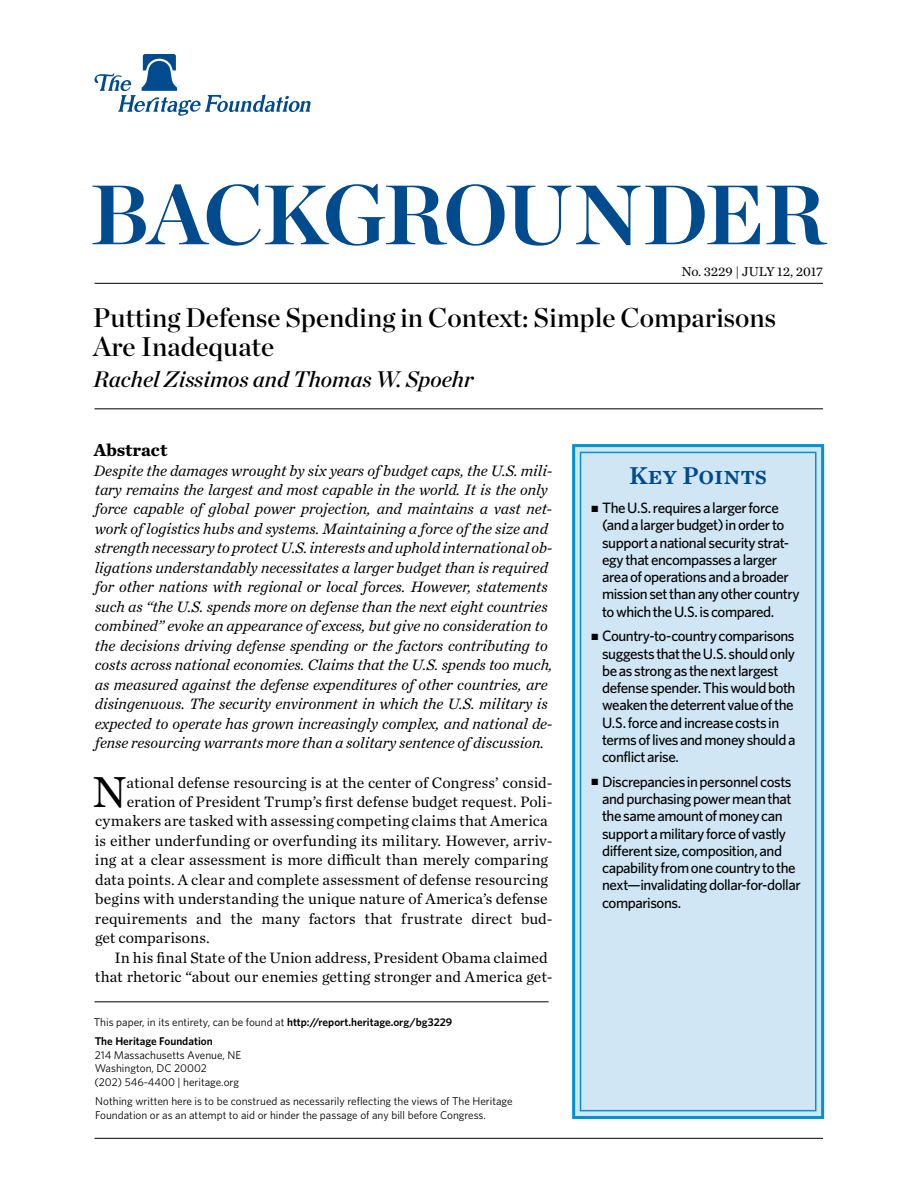
<style>
.page{position:relative;width:918px;height:1188px;background:#fff}
.page>*{position:absolute;margin:0;border:0;box-sizing:border-box;transform-origin:0 0}
.t1{font:84px "Chronicle Display Bold SC800";letter-spacing:-.025em;color:#004b8d}
.t2{font:45.45px "Chronicle Text G1";color:#000}
.t3{font:27px/28.5px "Chronicle Display Semi";color:#000}
.t4{font:25.5px "Chronicle Text G1 Semi";color:#004b8d}
.t5{font:italic 22.5px "Chronicle Display Semi";color:#000}
.t6{font:700 18px "Chronicle Text G1";color:#000}
.t7{font:italic 15.75px/19.5px "Chronicle Text G1";letter-spacing:-.005em;color:#000}
.t8{font:15.75px "Chronicle Text G1";color:#000}
.t9{font:500 15px/17.2px "Whitney";letter-spacing:-.03em;color:#000}
.t10{font:13.5px "Chronicle Text G1";color:#000}
.t11{font:11.25px/13.5px "Whitney";color:#000}
.t12{font:600 11.25px/19.5px "Whitney";color:#000}
.s1{font-weight:400}
</style>
<div class="page">
<svg style="left:94px;top:54px;width:217px;height:62px"></svg>
<div style="left:572px;top:444px;width:252px;height:675px;background:#d0e6f4;border:3px solid #0093d0"></div>
<div style="left:580px;top:452px;width:237px;height:659px;border:2px solid #0093d0"></div>
<hr style="left:94px;top:1138px;width:729px;height:1px;background:#000">
<hr style="left:94px;top:283px;width:729px;height:1px;background:#000">
<hr style="left:94px;top:409px;width:729px;height:1px;background:#000">
<hr style="left:94px;top:1002px;width:455px;height:1px;background:#000">
<h1 class="t1" style="left:90px;top:147px;width:737px">BACKGROUNDER</h1>
<p class="t10" style="left:681px;top:262px;width:143px">No. 3229 | July 12, 2017</p>
<h3 class="t3" style="left:93px;top:301px;width:685px">Putting Defense Spending in Context: Simple Comparisons<br>Are Inadequate</h3>
<h3 class="t5" style="left:93px;top:361px;width:382px">Rachel Zissimos and Thomas W. Spoehr</h3>
<p class="t6" style="left:94px;top:435px;width:75px">Abstract</p>
<p class="t7" style="left:94px;top:460px;width:460px">Despite the damages wrought by six years of budget caps, the U.S. mili&shy;tary remains the largest and most capable in the world. It is the only force capable of global power projection, and maintains a vast net&shy;work of logistics hubs and systems. Maintaining a force of the size and strength necessary to protect U.S. interests and uphold international ob&shy;ligations understandably necessitates a larger budget than is required for other nations with regional or local forces. However, statements such as “the U.S. spends more on defense than the next eight countries combined” evoke an appearance of excess, but give no consideration to the decisions driving defense spending or the factors contributing to costs across national economies. Claims that the U.S. spends too much, as measured against the defense expenditures of other countries, are disingenuous. The security environment in which the U.S. military is expected to operate has grown increasingly complex, and national de&shy;fense resourcing warrants more than a solitary sentence of discussion.</p>
<h2 class="t2" style="left:92px;top:758px;width:36px">N</h2>
<p class="t8" style="left:127px;top:770px;width:427px">ational defense resourcing is at the center of Congress’ consid-</p>
<p class="t8" style="left:127px;top:790px;width:427px">eration of President Trump’s first defense budget request. Poli-</p>
<p class="t8" style="left:95px;top:809px;width:454px">cymakers are tasked with assessing competing claims that America</p>
<p class="t8" style="left:95px;top:829px;width:459px">is either underfunding or overfunding its military. However, arriv-</p>
<p class="t8" style="left:95px;top:848px;width:455px">ing at a clear assessment is more difficult than merely comparing</p>
<p class="t8" style="left:95px;top:868px;width:454px">data points. A clear and complete assessment of defense resourcing</p>
<p class="t8" style="left:95px;top:887px;width:454px">begins with understanding the unique nature of America’s defense</p>
<p class="t8" style="left:95px;top:907px;width:459px">requirements and the many factors that frustrate direct bud-</p>
<p class="t8" style="left:95px;top:926px;width:116px">get comparisons.</p>
<p class="t8" style="left:114px;top:946px;width:435px">In his final State of the Union address, President Obama claimed</p>
<p class="t8" style="left:95px;top:965px;width:459px">that rhetoric “about our enemies getting stronger and America get-</p>
<p class="t12" style="left:94px;top:1012px;width:360px"><span class="s1">This paper, in its entirety, can be found at</span> http://report.heritage.org/bg3229<br>The Heritage Foundation</p>
<p class="t11" style="left:94px;top:1048px;width:148px">214 Massachusetts Avenue, NE<br>Washington, DC 20002<br>(202) 546-4400 | heritage.org</p>
<p class="t11" style="left:95px;top:1095px;width:419px">Nothing written here is to be construed as necessarily reflecting the views of The Heritage<br>Foundation or as an attempt to aid or hinder the passage of any bill before Congress.</p>
<h3 class="t4" style="left:629px;top:455px;width:139px">Key Points</h3>
<p class="t9" style="left:602px;top:499px;width:199px;text-indent:-11px">■ The U.S. requires a larger force (and a larger budget) in order to support a national security strat&shy;egy that encompasses a larger area of operations and a broader mission set than any other country to which the U.S. is compared.</p>
<p class="t9" style="left:602px;top:627px;width:195px;text-indent:-11px">■ Country-to-country comparisons suggests that the U.S. should only be as strong as the next largest defense spender. This would both weaken the deterrent value of the<br>U.S. force and increase costs in terms of lives and money should a conflict arise.</p>
<p class="t9" style="left:602px;top:773px;width:200px;text-indent:-11px">■ Discrepancies in personnel costs and purchasing power mean that the same amount of money can support a military force of vastly different size, composition, and capability from one country to the next—invalidating dollar-for-dollar comparisons.</p>
</div>
